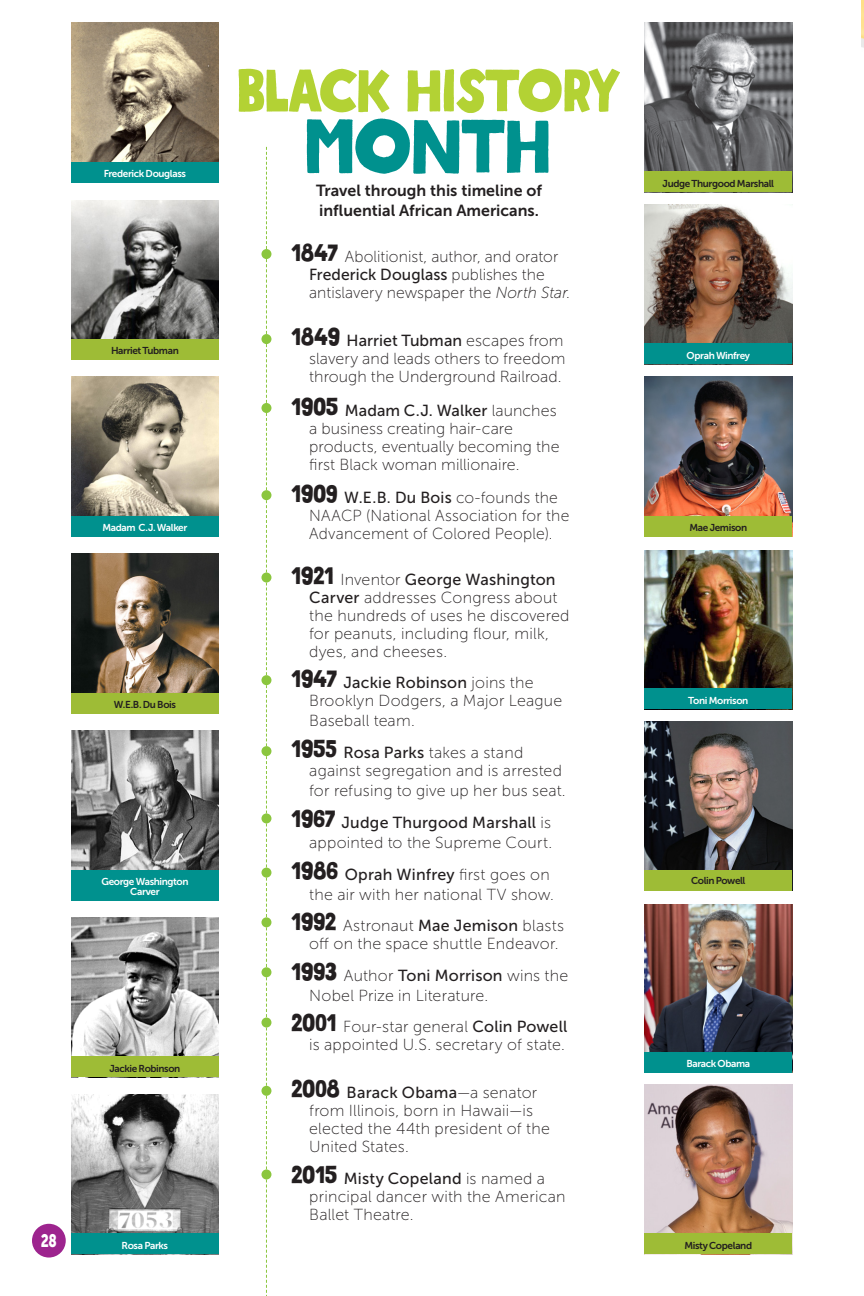
<style>
.page{position:relative;width:864px;height:1296px;background:#fff}
.page>*{position:absolute;margin:0;border:0;box-sizing:border-box;transform-origin:0 0}
.t1{font:76px "Mrs Lollipop";color:#00918e}
.t2{font:60px "Mrs Lollipop";letter-spacing:-.08em;color:#b3d234}
.t3{font:18px "Museo Sans 900";color:#fff;scale:.75 1}
.t4{font:16px/18px "Museo Sans 100";letter-spacing:.01em;color:#231f20}
.t5{font:16px "Museo Sans 500";letter-spacing:.01em;color:#231f20}
.t6{font:16px/20px "Museo Sans 700";color:#231f20}
.t7{font:10px "Museo Sans 700";letter-spacing:-.04em;color:#fff}
.t8{font:10px "Museo Sans 700";letter-spacing:-.04em;color:#231f20}
.s1{font-family:"Mrs Lollipop";font-size:24px}
.s2{font-family:"Museo Sans 100"}
.s3{font-style:italic}
.s4{font-family:"Museo Sans 500"}
</style>
<div class="page">
<img style="left:862px;top:0;width:2px;height:48px">
<div style="left:32px;top:1224px;width:34px;height:34px;background:#9d248e;border-radius:50%"></div>
<img style="left:645px;top:721px;width:147px;height:149px">
<div style="left:645px;top:870px;width:147px;height:21px;background:#9ebc36"></div>
<img style="left:71px;top:731px;width:148px;height:139px">
<div style="left:71px;top:870px;width:148px;height:30px;background:#00918e"></div>
<img style="left:71px;top:917px;width:148px;height:139px">
<div style="left:71px;top:1056px;width:148px;height:21px;background:#9ebc36"></div>
<img style="left:71px;top:1094px;width:148px;height:140px">
<div style="left:71px;top:1234px;width:148px;height:20px;background:#00918e"></div>
<img style="left:645px;top:23px;width:147px;height:148px">
<div style="left:645px;top:171px;width:147px;height:21px;background:#9ebc36"></div>
<img style="left:645px;top:204px;width:147px;height:139px">
<div style="left:645px;top:343px;width:147px;height:21px;background:#00918e"></div>
<img style="left:645px;top:377px;width:147px;height:139px">
<div style="left:645px;top:516px;width:147px;height:21px;background:#9ebc36"></div>
<img style="left:645px;top:550px;width:147px;height:138px">
<div style="left:645px;top:688px;width:147px;height:21px;background:#00918e"></div>
<img style="left:71px;top:201px;width:148px;height:138px">
<div style="left:71px;top:339px;width:148px;height:21px;background:#9ebc36"></div>
<img style="left:71px;top:23px;width:148px;height:139px">
<div style="left:71px;top:162px;width:148px;height:21px;background:#00918e"></div>
<img style="left:71px;top:377px;width:148px;height:139px">
<div style="left:71px;top:516px;width:148px;height:21px;background:#00918e"></div>
<img style="left:71px;top:554px;width:148px;height:139px">
<div style="left:71px;top:693px;width:148px;height:21px;background:#9ebc36"></div>
<img style="left:645px;top:904px;width:147px;height:148px">
<div style="left:645px;top:1052px;width:147px;height:21px;background:#00918e"></div>
<img style="left:645px;top:1085px;width:147px;height:149px">
<div style="left:645px;top:1234px;width:147px;height:20px;background:#9ebc36"></div>
<div style="left:261px;top:249px;width:10px;height:10px;background:#8bc63e;border-radius:50%"></div>
<div style="left:261px;top:334px;width:10px;height:10px;background:#8bc63e;border-radius:50%"></div>
<div style="left:261px;top:403px;width:10px;height:10px;background:#8bc63e;border-radius:50%"></div>
<div style="left:261px;top:490px;width:10px;height:10px;background:#8bc63e;border-radius:50%"></div>
<div style="left:261px;top:573px;width:10px;height:10px;background:#8bc63e;border-radius:50%"></div>
<div style="left:261px;top:675px;width:10px;height:10px;background:#8bc63e;border-radius:50%"></div>
<div style="left:261px;top:746px;width:10px;height:10px;background:#8bc63e;border-radius:50%"></div>
<div style="left:261px;top:813px;width:10px;height:10px;background:#8bc63e;border-radius:50%"></div>
<div style="left:261px;top:868px;width:10px;height:10px;background:#8bc63e;border-radius:50%"></div>
<div style="left:261px;top:917px;width:10px;height:10px;background:#8bc63e;border-radius:50%"></div>
<div style="left:261px;top:967px;width:10px;height:10px;background:#8bc63e;border-radius:50%"></div>
<div style="left:261px;top:1018px;width:10px;height:10px;background:#8bc63e;border-radius:50%"></div>
<div style="left:261px;top:1086px;width:10px;height:10px;background:#8bc63e;border-radius:50%"></div>
<div style="left:261px;top:1169px;width:10px;height:10px;background:#8bc63e;border-radius:50%"></div>
<svg style="left:266px;top:147px;width:1px;height:1149px"></svg>
<p class="t3" style="left:41px;top:1230px;width:23px">28</p>
<h2 class="t2" style="left:236px;top:52px;width:389px">BLACK HISTORY</h2>
<h1 class="t1" style="left:303px;top:98px;width:254px">MONTH</h1>
<p class="t6" style="left:316px;top:181px;width:227px">Travel through this timeline of influential African Americans.</p>
<p class="t4" style="left:291px;top:248px;width:269px"><span class="s1">1847</span> Abolitionist, author, and orator</p>
<p class="t5" style="left:309px;top:266px;width:237px">Frederick Douglass <span class="s2">publishes the</span></p>
<p class="t4" style="left:309px;top:284px;width:262px">antislavery newspaper the <span class="s3">North Star</span>.</p>
<p class="t5" style="left:291px;top:332px;width:274px"><span class="s1">1849</span> Harriet Tubman <span class="s2">escapes from</span></p>
<p class="t4" style="left:309px;top:350px;width:258px">slavery and leads others to freedom through the Underground Railroad.</p>
<p class="t5" style="left:291px;top:402px;width:267px"><span class="s1">1905</span> Madam C.J. Walker <span class="s2">launches</span></p>
<p class="t4" style="left:309px;top:420px;width:252px">a business creating hair-care products, eventually becoming the first Black woman millionaire.</p>
<p class="t5" style="left:291px;top:488px;width:268px"><span class="s1">1909</span> W.E.B. Du Bois <span class="s2">co-founds the</span></p>
<p class="t4" style="left:309px;top:506px;width:262px">NAACP (National Association for the<br>Advancement of Colored People).</p>
<p class="t5" style="left:291px;top:570px;width:266px"><span class="s1">1921</span> <span class="s2">Inventor</span> George Washington</p>
<p class="t4" style="left:309px;top:588px;width:262px"><span class="s4">Carver</span> addresses Congress about the hundreds of uses he discovered for peanuts, including flour, milk, dyes, and cheeses.</p>
<p class="t5" style="left:291px;top:674px;width:244px"><span class="s1">1947</span> Jackie Robinson <span class="s2">joins the</span></p>
<p class="t4" style="left:309px;top:691px;width:255px;line-height:20px">Brooklyn Dodgers, a Major League<br>Baseball team.</p>
<p class="t4" style="left:309px;top:744px;width:254px;text-indent:-18px"><span class="s1">1955</span> <span class="s4">Rosa Parks</span> takes a stand against segregation and is arrested</p>
<p class="t4" style="left:309px;top:782px;width:258px">for refusing to give up her bus seat.</p>
<p class="t5" style="left:291px;top:814px;width:261px"><span class="s1">1967</span> Judge Thurgood Marshall <span class="s2">is</span></p>
<p class="t4" style="left:309px;top:833px;width:244px">appointed to the Supreme Court.</p>
<p class="t5" style="left:291px;top:866px;width:260px"><span class="s1">1986</span> Oprah Winfrey <span class="s2">first goes on</span></p>
<p class="t4" style="left:291px;top:879px;width:274px;line-height:31.6px;text-align:center">the air with her national TV show.<br><span class="s1">1992</span> Astronaut <span class="s4">Mae Jemison</span> blasts</p>
<p class="t4" style="left:291px;top:928px;width:279px;line-height:31.6px;text-align:center">off on the space shuttle Endeavor.<br><span class="s1">1993</span> Author <span class="s4">Toni Morrison</span> wins the</p>
<p class="t4" style="left:291px;top:980px;width:278px;line-height:31.6px;text-indent:18px">Nobel Prize in Literature.<br><span class="s1">2001</span> Four-star general <span class="s4">Colin Powell</span></p>
<p class="t4" style="left:309px;top:1036px;width:257px">is appointed U.S. secretary of state.</p>
<p class="t5" style="left:291px;top:1084px;width:248px"><span class="s1">2008</span> Barack Obama<span class="s2">—a senator</span></p>
<p class="t4" style="left:309px;top:1102px;width:242px">from Illinois, born in Hawaii—is elected the 44th president of the<br>United States.</p>
<p class="t5" style="left:291px;top:1170px;width:255px"><span class="s1">2015</span> Misty Copeland <span class="s2">is named a</span></p>
<p class="t4" style="left:309px;top:1188px;width:258px">principal dancer with the American<br>Ballet Theatre.</p>
<p class="t7" style="left:104px;top:168px;width:84px">Frederick Douglass</p>
<p class="t8" style="left:663px;top:178px;width:113px">Judge Thurgood Marshall</p>
<p class="t8" style="left:111px;top:345px;width:69px">Harriet Tubman</p>
<p class="t7" style="left:687px;top:350px;width:65px">Oprah Winfrey</p>
<p class="t7" style="left:102px;top:522px;width:87px">Madam C.J. Walker</p>
<p class="t8" style="left:690px;top:522px;width:59px">Mae Jemison</p>
<p class="t7" style="left:688px;top:695px;width:62px">Toni Morrison</p>
<p class="t8" style="left:114px;top:699px;width:64px">W.E.B. Du Bois</p>
<p class="t7" style="left:101px;top:876px;width:89px">George Washington</p>
<p class="t8" style="left:691px;top:875px;width:56px">Colin Powell</p>
<p class="t7" style="left:130px;top:886px;width:31px">Carver</p>
<p class="t7" style="left:686px;top:1058px;width:65px">Barack Obama</p>
<p class="t8" style="left:109px;top:1063px;width:73px">Jackie Robinson</p>
<p class="t7" style="left:122px;top:1240px;width:48px">Rosa Parks</p>
<p class="t8" style="left:684px;top:1240px;width:69px">Misty Copeland</p>
</div>
